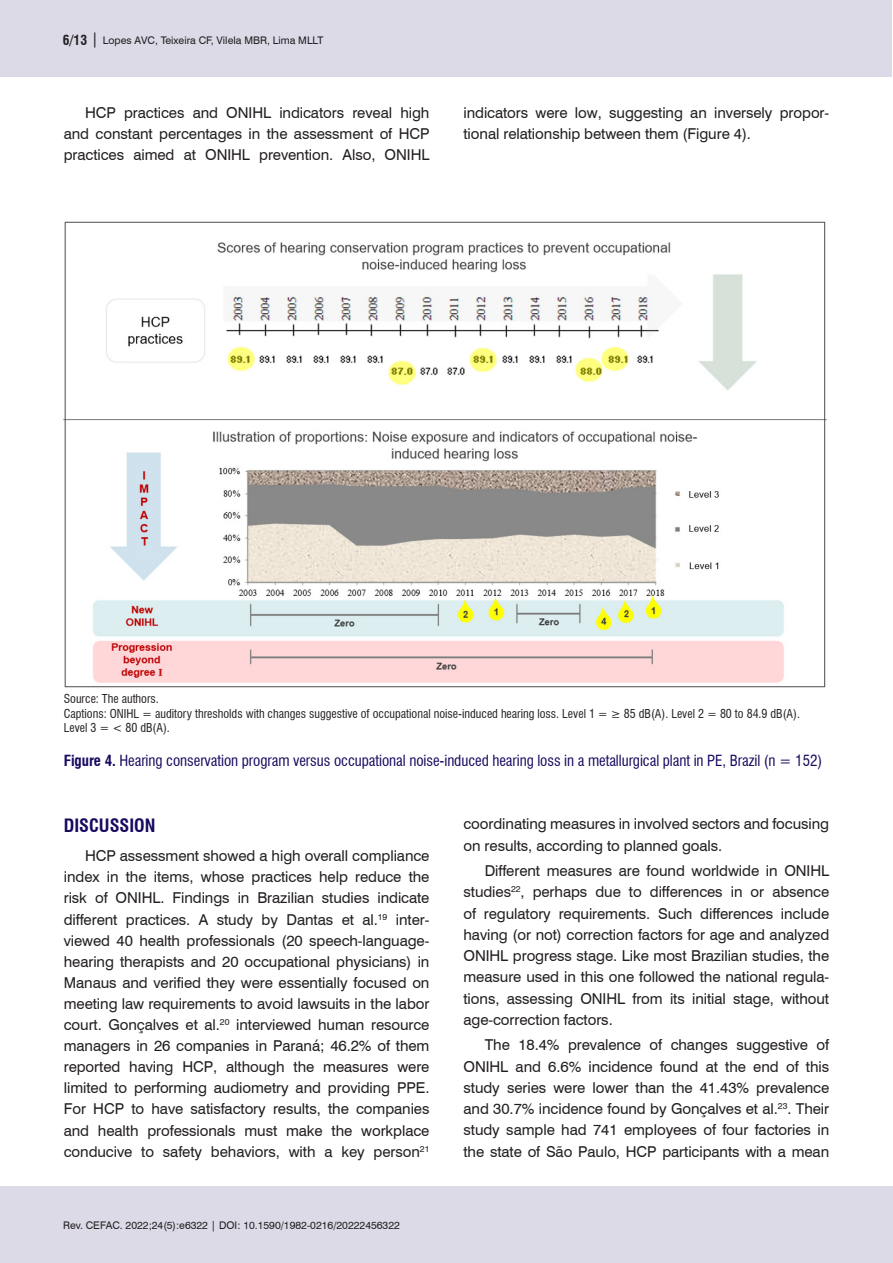
<style>
.page{position:relative;width:893px;height:1263px;background:#fff}
.page>*{position:absolute;margin:0;border:0;box-sizing:border-box;transform-origin:0 0}
.Nivel_1{font:700 condensed 18px "Swiss 721 BT";color:#18085f}
.Corpo_do_texto_INGL{font:15px/21.1px "Swiss 721 BT";letter-spacing:-.005em;color:#231f20;text-align:justify}
.Titulo_tabelas_e_gr{font:condensed 15px "Swiss 721 BT";letter-spacing:-.005em;color:#18085f}
.Legendas{font:condensed 12px/14.4px "Swiss 721 BT";color:#231f20}
.t1{font:10.5px "Swiss 721 BT";color:#231f20}
.s1{font-weight:700;font-stretch:condensed;font-size:13.5px}
.s2{font-size:15px}
.s3{font-weight:700}
</style>
<div class="page">
<div style="left:0;top:1186px;width:892px;height:77px;background:#dcdae7"></div>
<div style="left:0;top:0;width:892px;height:77px;background:#dcdae7"></div>
<img style="left:64px;top:221px;width:763px;height:467px">
<p class="t1" style="left:63px;top:33px;width:262px"><span class="s1">6/13</span> <span class="s2">|</span> Lopes AVC, Teixeira CF, Vilela MBR, Lima MLLT</p>
<p class="Corpo_do_texto_INGL" style="left:64px;top:101px;width:367px;text-indent:21px">HCP practices and ONIHL indicators reveal high and constant percentages in the assessment of HCP practices aimed at ONIHL prevention. Also, ONIHL</p>
<p class="Corpo_do_texto_INGL" style="left:463px;top:101px;width:367px">indicators were low, suggesting an inversely propor&shy;tional relationship between them (Figure 4).</p>
<p class="Legendas" style="left:64px;top:692px;width:97px">Source: The authors.</p>
<p class="Legendas" style="left:64px;top:706px;width:738px">Captions: ONIHL = auditory thresholds with changes suggestive of occupational noise-induced hearing loss. Level 1 = ≥ 85 dB(A). Level 2 = 80 to 84.9 dB(A).<br>Level 3 = &lt; 80 dB(A).</p>
<p class="Titulo_tabelas_e_gr" style="left:64px;top:752px;width:760px"><span class="s3">Figure 4.</span> Hearing conservation program versus occupational noise-induced hearing loss in a metallurgical plant in PE, Brazil (n = 152)</p>
<p class="Nivel_1" style="left:64px;top:814px;width:93px">DISCUSSION</p>
<p class="Corpo_do_texto_INGL" style="left:64px;top:845px;width:367px;text-indent:21px">HCP assessment showed a high overall compliance index in the items, whose practices help reduce the risk of ONIHL. Findings in Brazilian studies indicate different practices. A study by Dantas et al.<sup>19</sup> inter&shy;viewed 40 health professionals (20 speech-language&shy;hearing therapists and 20 occupational physicians) in Manaus and verified they were essentially focused on meeting law requirements to avoid lawsuits in the labor court. Gonçalves et al.<sup>20</sup> interviewed human resource managers in 26 companies in Paraná; 46.2% of them reported having HCP, although the measures were limited to performing audiometry and providing PPE.<br>For HCP to have satisfactory results, the companies and health professionals must make the workplace conducive to safety behaviors, with a key person<sup>21</sup></p>
<p class="t1" style="left:63px;top:1218px;width:338px">Rev. CEFAC. 2022;24(5):e6322 | DOI: 10.1590/1982-0216/20222456322</p>
<p class="Corpo_do_texto_INGL" style="left:463px;top:813px;width:367px">coordinating measures in involved sectors and focusing on results, according to planned goals.</p>
<p class="Corpo_do_texto_INGL" style="left:463px;top:859px;width:367px;text-indent:21px">Different measures are found worldwide in ONIHL studies<sup>22</sup>, perhaps due to differences in or absence of regulatory requirements. Such differences include having (or not) correction factors for age and analyzed ONIHL progress stage. Like most Brazilian studies, the measure used in this one followed the national regula&shy;tions, assessing ONIHL from its initial stage, without age-correction factors.</p>
<p class="Corpo_do_texto_INGL" style="left:463px;top:1034px;width:367px;text-indent:21px">The 18.4% prevalence of changes suggestive of ONIHL and 6.6% incidence found at the end of this study series were lower than the 41.43% prevalence and 30.7% incidence found by Gonçalves et al.<sup>23</sup>. Their study sample had 741 employees of four factories in the state of São Paulo, HCP participants with a mean</p>
</div>
